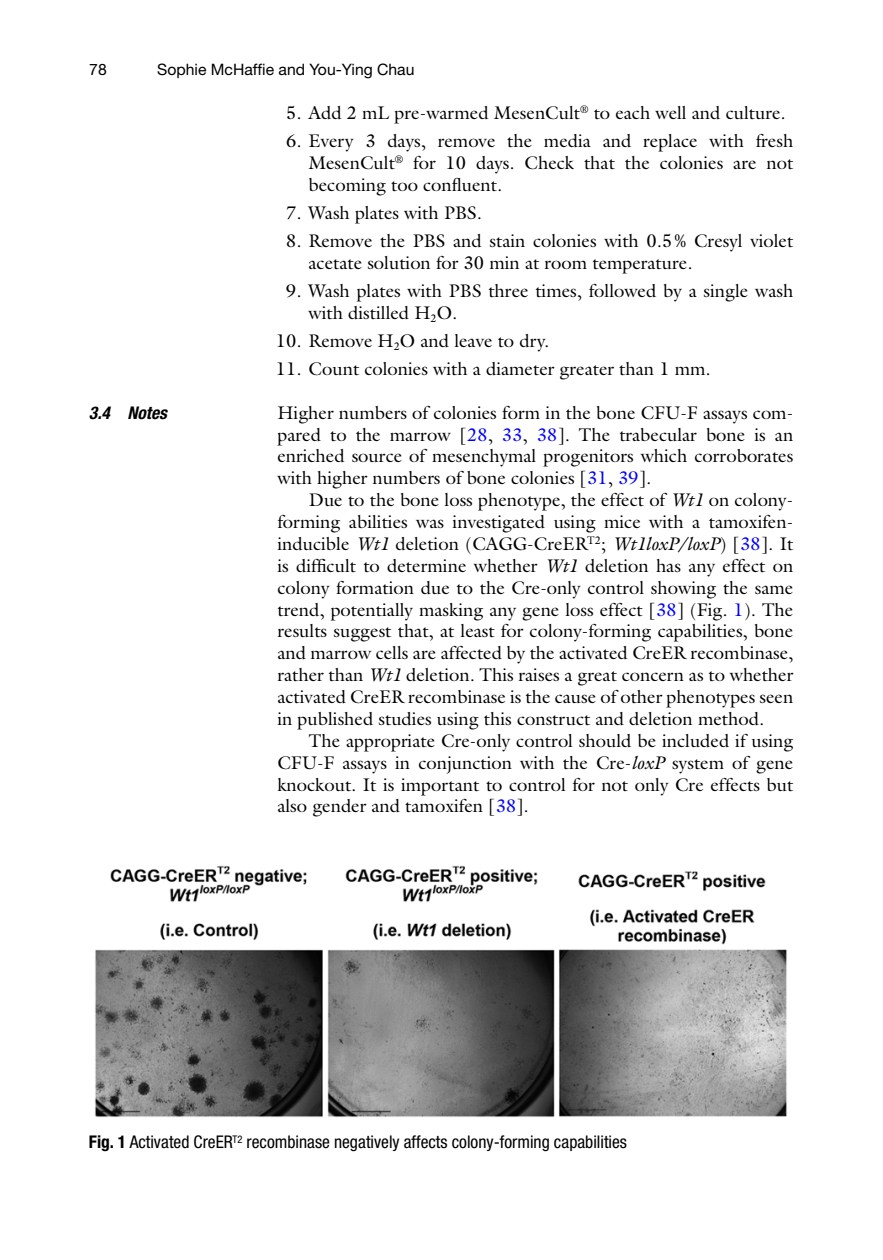
<style>
.page{position:relative;width:883px;height:1260px;background:#fff}
.page>*{position:absolute;margin:0;border:0;box-sizing:border-box;transform-origin:0 0}
.t1{font:18.38px/21.9px "Gngrjn Galliard";color:#000;text-align:justify}
.t2{font:condensed 17.5px "Jrqftw Helvetica Neue";color:#000}
.t3{font:italic 700 condensed 17.5px "Fsfqjd Helvetica Neue";color:#000}
.t4{font:15.75px "Nlhnlt Helvetica Neue";color:#000}
.s1{color:#0000fa}
.s2{font-family:"Kxydky Galliard";font-style:italic}
.s3{font-family:"Cskrhl Helvetica Neue";font-weight:700}
</style>
<div class="page">
<img style="left:95px;top:865px;width:692px;height:252px">
<p class="t4" style="left:89px;top:64px;width:19px">78</p>
<p class="t4" style="left:157px;top:64px;width:259px">Sophie McHaffie and You-Ying Chau</p>
<p class="t3" style="left:89px;top:406px;width:79px">3.4 Notes</p>
<p class="t1" style="left:286px;top:104px;width:501px">5. Add 2 mL pre-warmed MesenCult <sup>®</sup> to each well and culture.</p>
<p class="t1" style="left:309px;top:132px;width:486px;text-indent:-22px">6. Every 3 days, remove the media and replace with fresh MesenCult <sup>®</sup> for 10 days. Check that the colonies are not becoming too confluent.</p>
<p class="t1" style="left:286px;top:204px;width:197px">7. Wash plates with PBS.</p>
<p class="t1" style="left:309px;top:232px;width:486px;text-indent:-22px">8. Remove the PBS and stain colonies with 0.5 % Cresyl violet acetate solution for 30 min at room temperature.</p>
<p class="t1" style="left:309px;top:282px;width:486px;text-indent:-22px">9. Wash plates with PBS three times, followed by a single wash with distilled H <sub>2</sub>O.</p>
<p class="t1" style="left:276px;top:332px;width:275px">10. Remove H <sub>2</sub>O and leave to dry.</p>
<p class="t1" style="left:276px;top:360px;width:436px">11. Count colonies with a diameter greater than 1 mm.</p>
<p class="t1" style="left:277px;top:403px;width:517px">Higher numbers of colonies form in the bone CFU-F assays com&shy;pared to the marrow [ <span class="s1">28</span>, <span class="s1">33</span>, <span class="s1">38</span>]. The trabecular bone is an enriched source of mesenchymal progenitors which corroborates with higher numbers of bone colonies [ <span class="s1">31</span>, <span class="s1">39</span>].</p>
<p class="t1" style="left:277px;top:491px;width:517px;text-indent:32px">Due to the bone loss phenotype, the effect of <span class="s2">Wt1</span> on colony&shy;forming abilities was investigated using mice with a tamoxifen - inducible <span class="s2">Wt1</span> deletion ( CAGG-CreER <sup>T2</sup>; <span class="s2">Wt1loxP/loxP</span>) [ <span class="s1">38</span>]. It is difficult to determine whether <span class="s2">Wt1</span> deletion has any effect on colony formation due to the Cre-only control showing the same trend, potentially masking any gene loss effect [ <span class="s1">38</span>] (Fig. <span class="s1">1</span>). The results suggest that, at least for colony-forming capabilities, bone and marrow cells are affected by the activated CreER recombinase, rather than <span class="s2">Wt1</span> deletion. This raises a great concern as to whether activated CreER recombinase is the cause of other phenotypes seen in published studies using this construct and deletion method.</p>
<p class="t1" style="left:277px;top:732px;width:517px;text-indent:32px">The appropriate Cre-only control should be included if using CFU-F assays in conjunction with the Cre- <span class="s2">loxP</span> system of gene knockout. It is important to control for not only Cre effects but also gender and tamoxifen [ <span class="s1">38</span>].</p>
<p class="t2" style="left:89px;top:1136px;width:540px"><span class="s3">Fig. 1</span> Activated CreER <sup>T2</sup> recombinase negatively affects colony-forming capabilities</p>
</div>
